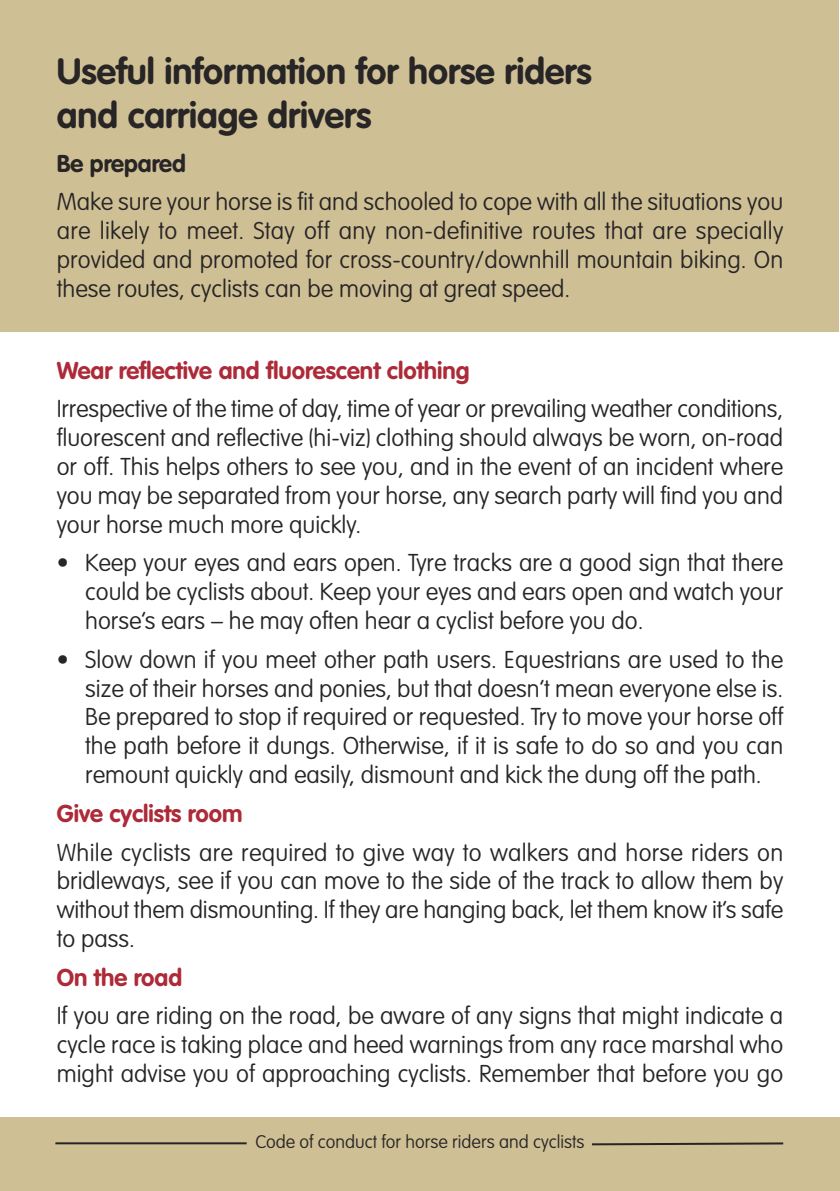
<style>
.page{position:relative;width:840px;height:1191px;background:#fff}
.page>*{position:absolute;margin:0;border:0;box-sizing:border-box;transform-origin:0 0}
.t1{font:700 36px/43.2px "VAG Rounded Std";color:#272526}
.t2{font:100 24px/28.8px "VAG Rounded Std";color:#272526;text-align:justify}
.t3{font:700 24px "VAG Rounded Std";color:#ad2b39}
.t4{font:700 24px "VAG Rounded Std";color:#272526}
.t5{font:100 18px "VAG Rounded Std";color:#272526}
.s1{font-weight:700}
</style>
<div class="page">
<div style="left:0;top:1117px;width:839px;height:74px;background:#cfbf94"></div>
<hr style="left:55px;top:1142px;width:191px;height:2px;background:#272526">
<svg style="left:592px;top:1142px;width:192px;height:4px"></svg>
<div style="left:0;top:0;width:838px;height:331px;background:#cfbf94"></div>
<h1 class="t1" style="left:57px;top:53px;width:536px">Useful information for horse riders and carriage drivers</h1>
<p class="t4" style="left:57px;top:153px;width:131px">Be prepared</p>
<p class="t2" style="left:57px;top:189px;width:727px">Make sure your horse is fit and schooled to cope with all the situations you are likely to meet. Stay off any non-definitive routes that are specially provided and promoted for cross-country/downhill mountain biking. On these routes, cyclists can be moving at great speed.</p>
<p class="t3" style="left:57px;top:360px;width:414px">Wear reflective and fluorescent clothing</p>
<p class="t2" style="left:57px;top:396px;width:727px">Irrespective of the time of day, time of year or prevailing weather conditions, fluorescent and reflective (hi-viz) clothing should always be worn, on-road or off. This helps others to see you, and in the event of an incident where you may be separated from your horse, any search party will find you and your horse much more quickly.</p>
<p class="t2" style="left:85px;top:550px;width:699px;text-indent:-28px"><span class="s1">•</span> Keep your eyes and ears open. Tyre tracks are a good sign that there could be cyclists about. Keep your eyes and ears open and watch your horse’s ears – he may often hear a cyclist before you do.</p>
<p class="t2" style="left:85px;top:647px;width:699px;text-indent:-28px">• Slow down if you meet other path users. Equestrians are used to the size of their horses and ponies, but that doesn’t mean everyone else is.<br>Be prepared to stop if required or requested. Try to move your horse off the path before it dungs. Otherwise, if it is safe to do so and you can remount quickly and easily, dismount and kick the dung off the path.</p>
<p class="t3" style="left:57px;top:803px;width:187px">Give cyclists room</p>
<p class="t2" style="left:57px;top:839px;width:727px">While cyclists are required to give way to walkers and horse riders on bridleways, see if you can move to the side of the track to allow them by without them dismounting. If they are hanging back, let them know it’s safe to pass.</p>
<p class="t3" style="left:57px;top:967px;width:127px">On the road</p>
<p class="t2" style="left:57px;top:1003px;width:727px">If you are riding on the road, be aware of any signs that might indicate a cycle race is taking place and heed warnings from any race marshal who might advise you of approaching cyclists. Remember that before you go</p>
<p class="t5" style="left:255px;top:1134px;width:330px">Code of conduct for horse riders and cyclists</p>
</div>
